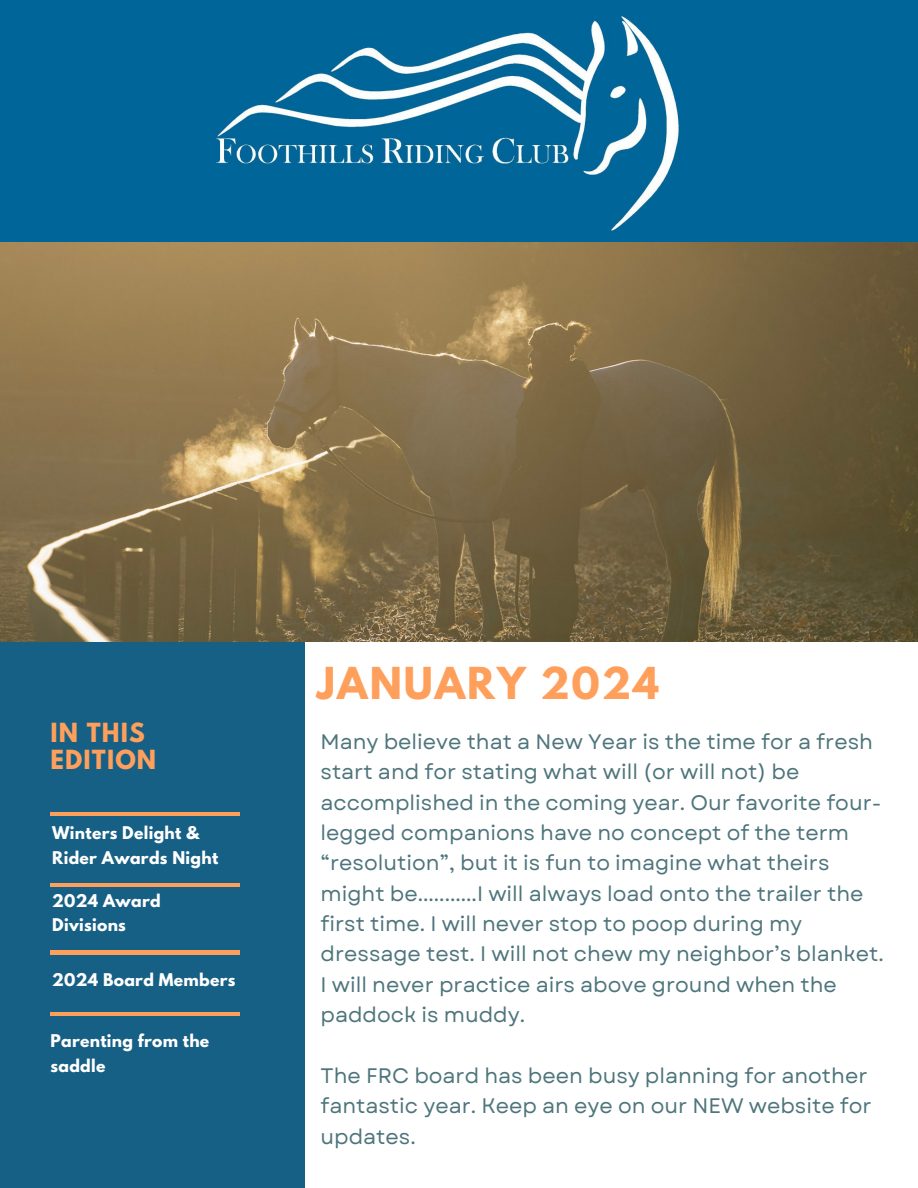
<style>
.page{position:relative;width:918px;height:1188px;background:#fff}
.page>*{position:absolute;margin:0;border:0;box-sizing:border-box;transform-origin:0 0}
.t1{font:700 39px "League Spartan";letter-spacing:.05em;color:#ff9f5c}
.t2{font:700 23.4px/26.4px "League Spartan";letter-spacing:.05em;color:#ff9f5c}
.t3{font:21px/30.3px "Garet";color:#4e757c}
.t4{font:700 15.6px/24.3px "League Spartan";letter-spacing:.02em;color:#fff}
</style>
<div class="page">
<img style="left:0;top:0;width:918px;height:642px">
<div style="left:0;top:616px;width:304px;height:572px;background:#176085"></div>
<hr style="left:50px;top:812px;width:189px;height:4px;background:#ff9f5c">
<hr style="left:50px;top:951px;width:189px;height:3px;background:#ff9f5c">
<hr style="left:50px;top:883px;width:189px;height:4px;background:#ff9f5c">
<hr style="left:50px;top:1013px;width:189px;height:3px;background:#ff9f5c">
<p class="t2" style="left:50px;top:723px;width:107px">IN THIS<br>EDITION</p>
<p class="t4" style="left:52px;top:823px;width:168px">Winters Delight &amp;<br>Rider Awards Night</p>
<p class="t4" style="left:52px;top:891px;width:110px">2024 Award<br>Divisions</p>
<p class="t4" style="left:52px;top:969px;width:185px">2024 Board Members</p>
<p class="t4" style="left:50px;top:1031px;width:160px">Parenting from the saddle</p>
<p class="t1" style="left:317px;top:664px;width:344px">JANUARY 2024</p>
<p class="t3" style="left:321px;top:727px;width:565px">Many believe that a New Year is the time for a fresh start and for stating what will (or will not) be accomplished in the coming year. Our favorite four&shy;legged companions have no concept of the term “resolution”, but it is fun to imagine what theirs might be...........I will always load onto the trailer the first time. I will never stop to poop during my dressage test. I will not chew my neighbor’s blanket.<br>I will never practice airs above ground when the paddock is muddy.</p>
<p class="t3" style="left:321px;top:1060px;width:553px">The FRC board has been busy planning for another fantastic year. Keep an eye on our NEW website for updates.</p>
</div>
